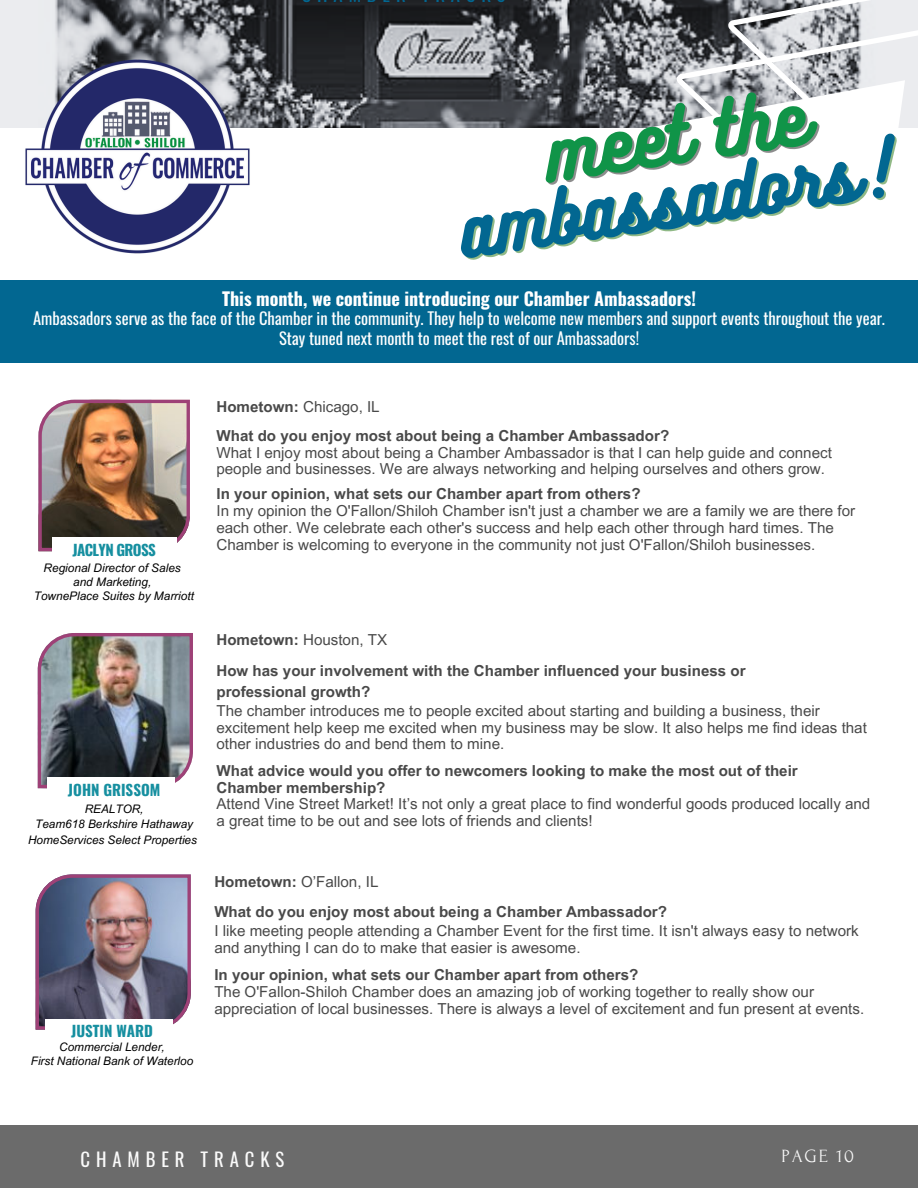
<style>
.page{position:relative;width:918px;height:1188px;background:#fff}
.page>*{position:absolute;margin:0;border:0;box-sizing:border-box;transform-origin:0 0}
.t1{font:69.45px "Bukhari Script";color:#109448}
.t2{font:67.95px "Bukhari Script";color:#026791}
.t3{font:18.75px "Oswald";letter-spacing:.315em;color:#fafafa}
.t4{font:18.6px "Forum";letter-spacing:.1em;color:#fafafa}
.t5{font:700 18px "Oswald";color:#fff}
.t6{font:16.5px/20.2px "Oswald";color:#fff;text-align:center}
.t7{font:15.15px/16.8px "Arial MT Pro";color:#494949}
.t8{font:700 15.15px/21px "Arial MT Pro";color:#494949}
.t9{font:700 15px "Oswald";color:#168fa0}
.t10{font:700 15px "Oswald";letter-spacing:-.04em;color:#168fa0}
.t11{font:italic 11.85px "Arial MT Pro";color:#000}
.t12{font:italic 11.7px/15.8px "Arial MT Pro";color:#000;text-align:center}
.s1{font-weight:700}
</style>
<div class="page">
<img style="left:0;top:0;width:624px;height:127px">
<img style="left:0;top:47px;width:274px;height:207px">
<svg style="left:624px;top:0;width:50px;height:128px;background:#808287"></svg>
<svg style="left:674px;top:0;width:52px;height:123px;background:#838589"></svg>
<svg style="left:726px;top:0;width:192px;height:128px"></svg>
<div style="left:0;top:280px;width:918px;height:82px;background:#026791"></div>
<img style="left:38px;top:633px;width:155px;height:155px">
<div style="left:47px;top:778px;width:128px;height:44px;background:#fff"></div>
<img style="left:38px;top:400px;width:152px;height:151px">
<div style="left:52px;top:537px;width:125px;height:45px;background:#fff"></div>
<div style="left:0;top:1125px;width:918px;height:63px;background:#6b6b6b"></div>
<img style="left:36px;top:874px;width:155px;height:156px">
<div style="left:45px;top:1019px;width:127px;height:44px;background:#fff"></div>
<p class="t1" style="left:539px;top:109px;width:264px;rotate:-8deg">meet the</p>
<h4 class="t2" style="left:454px;top:186px;width:438px;rotate:-8deg">ambassadors!</h4>
<h4 class="t5" style="left:222px;top:285px;width:476px">This month, we continue introducing our Chamber Ambassadors!</h4>
<h4 class="t6" style="left:33px;top:308px;width:854px">Ambassadors serve as the face of the Chamber in the community. They help to welcome new members and support events throughout the year.<br>Stay tuned next month to meet the rest of our Ambassadors!</h4>
<h3 class="t10" style="left:72px;top:539px;width:85px">JACLYN GROSS</h3>
<p class="t11" style="left:44px;top:564px;width:139px">Regional Director of Sales</p>
<p class="t11" style="left:73px;top:578px;width:80px">and Marketing,</p>
<p class="t11" style="left:34px;top:591px;width:162px">TownePlace Suites by Marriott</p>
<p class="t9" style="left:68px;top:778px;width:94px">JOHN GRISSOM</p>
<p class="t12" style="left:28px;top:802px;width:170px">REALTOR,<br>Team618 Berkshire Hathaway<br>HomeServices Select Properties</p>
<p class="t9" style="left:71px;top:1020px;width:83px">JUSTIN WARD</p>
<p class="t12" style="left:31px;top:1041px;width:164px;line-height:14.2px">Commercial Lender,<br>First National Bank of Waterloo</p>
<h4 class="t7" style="left:216px;top:400px;width:165px"><span class="s1">Hometown:</span> Chicago, IL</h4>
<h4 class="t7" style="left:216px;top:429px;width:617px"><span class="s1">What do you enjoy most about being a Chamber Ambassador?<br></span>What I enjoy most about being a Chamber Ambassador is that I can help guide and connect people and businesses. We are always networking and helping ourselves and others grow.</h4>
<h4 class="t7" style="left:216px;top:488px;width:640px"><span class="s1">In your opinion, what sets our Chamber apart from others?<br></span>In my opinion the O'Fallon/Shiloh Chamber isn't just a chamber we are a family we are there for each other. We celebrate each other's success and help each other through hard times. The Chamber is welcoming to everyone in the community not just O'Fallon/Shiloh businesses.</h4>
<h1 class="t7" style="left:216px;top:633px;width:172px"><span class="s1">Hometown:</span> Houston, TX</h1>
<h4 class="t8" style="left:216px;top:662px;width:531px">How has your involvement with the Chamber influenced your business or professional growth?</h4>
<h4 class="t7" style="left:216px;top:705px;width:652px">The chamber introduces me to people excited about starting and building a business, their excitement help keep me excited when my business may be slow. It also helps me find ideas that other industries do and bend them to mine.</h4>
<p class="t7" style="left:216px;top:765px;width:655px"><span class="s1">What advice would you offer to newcomers looking to make the most out of their<br>Chamber membership?<br></span>Attend Vine Street Market! It’s not only a great place to find wonderful goods produced locally and a great time to be out and see lots of friends and clients!</p>
<h4 class="t7" style="left:214px;top:875px;width:166px"><span class="s1">Hometown:</span> O’Fallon, IL</h4>
<h4 class="t7" style="left:214px;top:904px;width:646px;line-height:18.8px"><span class="s1">What do you enjoy most about being a Chamber Ambassador?<br></span>I like meeting people attending a Chamber Event for the first time. It isn't always easy to network</h4>
<h4 class="t7" style="left:214px;top:941px;width:368px">and anything I can do to make that easier is awesome.</h4>
<h2 class="t7" style="left:214px;top:969px;width:651px"><span class="s1">In your opinion, what sets our Chamber apart from others?<br></span>The O'Fallon-Shiloh Chamber does an amazing job of working together to really show our appreciation of local businesses. There is always a level of excitement and fun present at events.</h2>
<h4 class="t3" style="left:81px;top:1144px;width:205px">CHAMBER TRACKS</h4>
<h4 class="t4" style="left:781px;top:1147px;width:74px">PAGE 10</h4>
</div>
